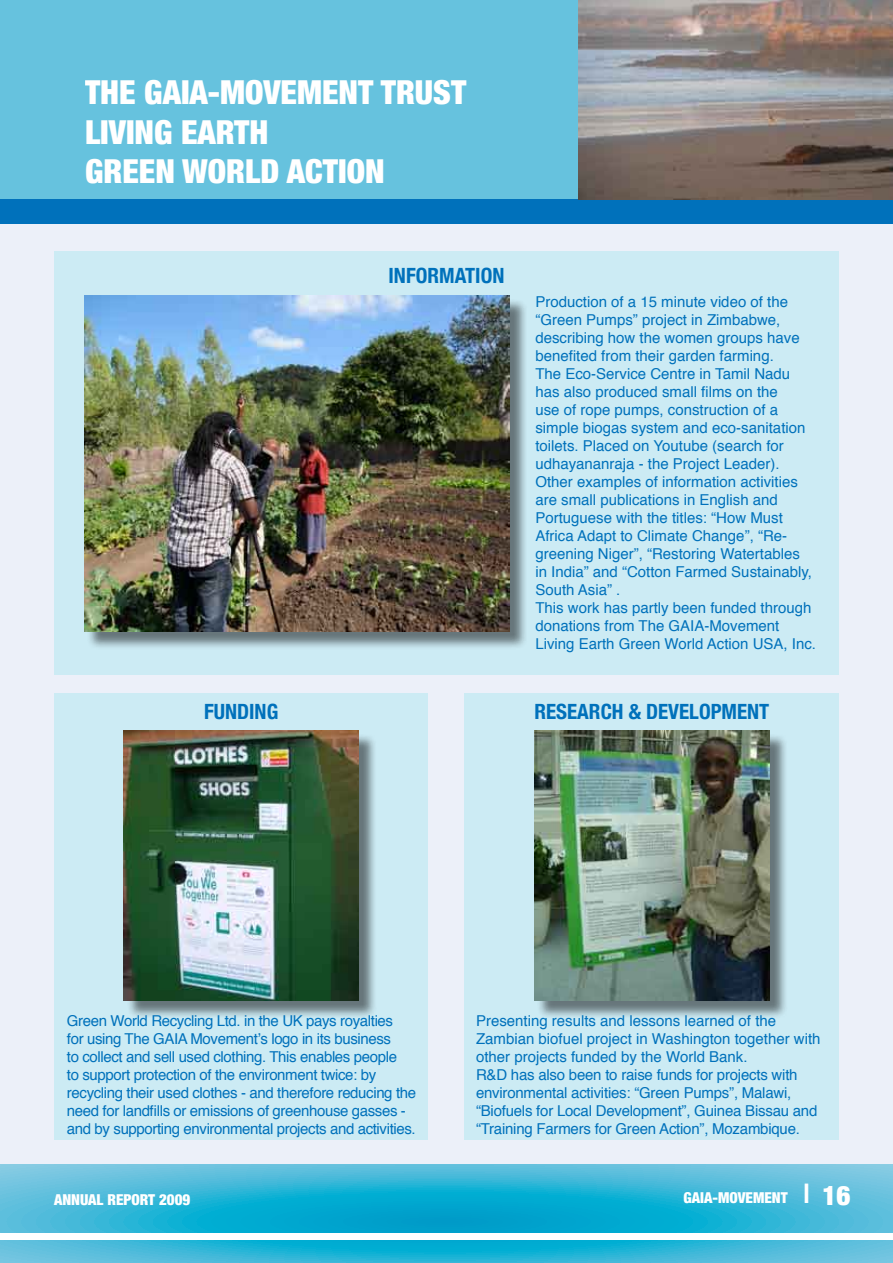
<style>
.page{position:relative;width:893px;height:1263px;background:#fff}
.page>*{position:absolute;margin:0;border:0;box-sizing:border-box;transform-origin:0 0}
.t1{font:900 condensed 33px/39.6px "Helvetica Neue";color:#fff}
.t2{font:700 condensed 21px "Helvetica Neue";color:#0071bb}
.t3{font:15px/18px "Helvetica";color:#0071bb}
.t4{font:15px/18px "Helvetica";letter-spacing:-.025em;color:#0071bb}
.t5{font:900 condensed 15px "Helvetica Neue";color:#fff}
.s1{font-family:"Helvetica";font-weight:700;font-stretch:normal;font-size:27px}
.s2{font-size:27px}
</style>
<div class="page">
<div style="left:0;top:224px;width:893px;height:941px;background:#ecf0f9"></div>
<svg style="left:0;top:1165px;width:893px;height:98px;background:#36b6d7"></svg>
<div style="left:0;top:0;width:893px;height:210px;background:#66c2de"></div>
<div style="left:0;top:200px;width:893px;height:24px;background:#0071bb"></div>
<div style="left:0;top:1234px;width:893px;height:6px;background:#fff"></div>
<div style="left:465px;top:693px;width:374px;height:447px;background:#ccebf4"></div>
<img style="left:578px;top:0;width:315px;height:200px">
<div style="left:537px;top:733px;width:257px;height:292px;background:#000;opacity:.5"></div>
<img style="left:534px;top:730px;width:236px;height:270px">
<div style="left:54px;top:251px;width:785px;height:424px;background:#ccebf4"></div>
<div style="left:86px;top:298px;width:448px;height:358px;background:#000;opacity:.5"></div>
<img style="left:84px;top:296px;width:425px;height:335px">
<div style="left:54px;top:693px;width:374px;height:447px;background:#ccebf4"></div>
<div style="left:126px;top:733px;width:257px;height:292px;background:#000;opacity:.5"></div>
<img style="left:124px;top:730px;width:235px;height:270px">
<h1 class="t1" style="left:85px;top:72px;width:383px">THE GAIA-MOVEMENT TRUST<br>LIVING EARTH<br>GREEN WORLD ACTION</h1>
<h2 class="t2" style="left:389px;top:263px;width:117px">INFORMATION</h2>
<p class="t3" style="left:535px;top:293px;width:282px">Production of a 15 minute video of the “Green Pumps” project in Zimbabwe, describing how the women groups have benefited from their garden farming.<br>The Eco-Service Centre in Tamil Nadu has also produced small films on the<br>use of rope pumps, construction of a simple biogas system and eco-sanitation toilets. Placed on Youtube (search for udhayananraja - the Project Leader).<br>Other examples of information activities are small publications in English and Portuguese with the titles: “How Must Africa Adapt to Climate Change”, “Re&shy;greening Niger”, “Restoring Watertables<br>in India” and “Cotton Farmed Sustainably, South Asia” .<br>This work has partly been funded through donations from The GAIA-Movement Living Earth Green World Action USA, Inc.</p>
<h2 class="t2" style="left:204px;top:699px;width:76px">FUNDING</h2>
<h2 class="t2" style="left:534px;top:699px;width:236px">RESEARCH &amp; DEVELOPMENT</h2>
<p class="t4" style="left:67px;top:1012px;width:351px">Green World Recycling Ltd. in the UK pays royalties<br>for using The GAIA Movement’s logo in its business<br>to collect and sell used clothing. This enables people<br>to support protection of the environment twice: by recycling their used clothes - and therefore reducing the need for landfills or emissions of greenhouse gasses - and by supporting environmental projects and activities.</p>
<p class="t3" style="left:476px;top:1012px;width:346px">Presenting results and lessons learned of the Zambian biofuel project in Washington together with other projects funded by the World Bank.<br>R&amp;D has also been to raise funds for projects with environmental activities: “Green Pumps”, Malawi, “Biofuels for Local Development”, Guinea Bissau and “Training Farmers for Green Action”, Mozambique.</p>
<p class="t5" style="left:54px;top:1191px;width:138px">ANNUAL REPORT 2009</p>
<p class="t5" style="left:684px;top:1189px;width:168px">GAIA-MOVEMENT <span class="s1">|</span> <span class="s2">16</span></p>
</div>
